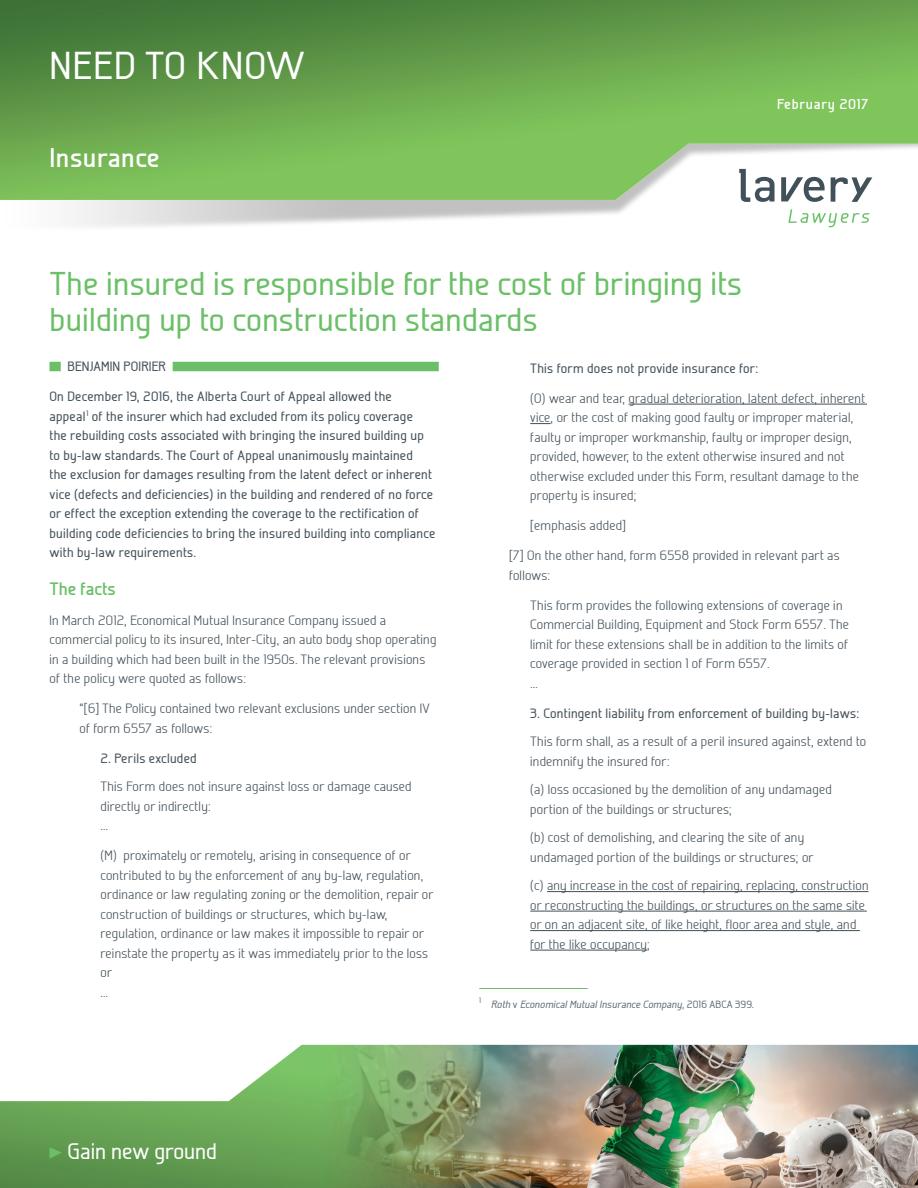
<style>
.page{position:relative;width:918px;height:1188px;background:#fff}
.page>*{position:absolute;margin:0;border:0;box-sizing:border-box;transform-origin:0 0}
.t1{font:500 38.85px "Galette";letter-spacing:.03em;color:#fff}
.TITRE{font:500 33px/36px "Galette";letter-spacing:.01em;color:#6bc067}
.t2{font:700 27px "Galette";letter-spacing:.02em;color:#fff}
.t3{font:500 22.5px "Galette";color:#fff}
.SOUS_TITRE{font:700 18px "Galette";color:#6bc067}
.t4{font:700 14.25px "Galette";letter-spacing:.05em;color:#fff}
.TEXTE_COURANT{font:300 13.5px/19.5px "Galette";letter-spacing:.02em;color:#424f58}
.TEXTE_COURANT-2{font:500 13.5px/19.5px "Galette";letter-spacing:.02em;color:#424f58}
.AUTEUR{font:500 13.5px "Galette";letter-spacing:.01em;color:#424f58}
.FOOTNOTE_1ere{font:italic 500 10.5px "Galette";letter-spacing:.01em;color:#63717a}
.s1{font-style:normal}
</style>
<div class="page">
<img style="left:0;top:0;width:918px;height:200px">
<svg style="left:788px;top:209px;width:81px;height:18px"></svg>
<svg style="left:739px;top:169px;width:133px;height:33px"></svg>
<div style="left:50px;top:362px;width:389px;height:9px;background:#6bc067"></div>
<div style="left:61px;top:361px;width:112px;height:12px;background:#fff"></div>
<hr style="left:629px;top:404px;width:238px;height:1px;background:#424f58">
<svg style="left:530px;top:423px;width:21px;height:1px"></svg>
<hr style="left:547px;top:891px;width:321px;height:1px;background:#424f58">
<hr style="left:530px;top:911px;width:337px;height:1px;background:#424f58">
<hr style="left:530px;top:930px;width:330px;height:1px;background:#424f58">
<hr style="left:530px;top:950px;width:117px;height:1px;background:#424f58">
<hr style="left:479px;top:988px;width:109px;height:1px;background:#6bc067">
<img style="left:0;top:1045px;width:918px;height:143px">
<svg style="left:50px;top:1147px;width:12px;height:12px"></svg>
<h1 class="t1" style="left:50px;top:41px;width:257px">NEED TO KNOW</h1>
<h3 class="t2" style="left:50px;top:140px;width:112px">Insurance</h3>
<p class="t4" style="left:777px;top:95px;width:93px">February 2017</p>
<p class="TITRE" style="left:50px;top:265px;width:694px">The insured is responsible for the cost of bringing its building up to construction standards</p>
<p class="AUTEUR" style="left:68px;top:358px;width:100px">BENJAMIN POIRIER</p>
<p class="TEXTE_COURANT-2" style="left:50px;top:387px;width:387px">On December 19, 2016, the Alberta Court of Appeal allowed the<br>appeal<sup>1</sup> of the insurer which had excluded from its policy coverage<br>the rebuilding costs associated with bringing the insured building up to by-law standards. The Court of Appeal unanimously maintained<br>the exclusion for damages resulting from the latent defect or inherent vice (defects and deficiencies) in the building and rendered of no force or effect the exception extending the coverage to the rectification of building code deficiencies to bring the insured building into compliance with by-law requirements.</p>
<p class="SOUS_TITRE" style="left:50px;top:577px;width:68px">The facts</p>
<p class="TEXTE_COURANT" style="left:50px;top:610px;width:388px">In March 2012, Economical Mutual Insurance Company issued a commercial policy to its insured, Inter-City, an auto body shop operating in a building which had been built in the 1950s. The relevant provisions of the policy were quoted as follows:</p>
<p class="TEXTE_COURANT" style="left:80px;top:699px;width:352px">“[6] The Policy contained two relevant exclusions under section IV of form 6557 as follows:</p>
<p class="TEXTE_COURANT-2" style="left:101px;top:748px;width:98px">2. Perils excluded</p>
<p class="TEXTE_COURANT" style="left:101px;top:777px;width:313px">This Form does not insure against loss or damage caused directly or indirectly:</p>
<p class="TEXTE_COURANT" style="left:101px;top:816px;width:9px">…</p>
<p class="TEXTE_COURANT" style="left:101px;top:846px;width:335px">(M) proximately or remotely, arising in consequence of or contributed to by the enforcement of any by-law, regulation, ordinance or law regulating zoning or the demolition, repair or construction of buildings or structures, which by-law, regulation, ordinance or law makes it impossible to repair or reinstate the property as it was immediately prior to the loss or</p>
<p class="TEXTE_COURANT" style="left:101px;top:982px;width:9px">…</p>
<p class="TEXTE_COURANT-2" style="left:530px;top:358px;width:230px">This form does not provide insurance for:</p>
<p class="TEXTE_COURANT" style="left:530px;top:388px;width:336px">(O) wear and tear, gradual deterioration, latent defect, inherent vice, or the cost of making good faulty or improper material, faulty or improper workmanship, faulty or improper design, provided, however, to the extent otherwise insured and not otherwise excluded under this Form, resultant damage to the property is insured;</p>
<p class="TEXTE_COURANT" style="left:530px;top:516px;width:97px">[emphasis added]</p>
<p class="TEXTE_COURANT" style="left:509px;top:546px;width:332px">[7] On the other hand, form 6558 provided in relevant part as follows:</p>
<p class="TEXTE_COURANT" style="left:530px;top:595px;width:320px">This form provides the following extensions of coverage in Commercial Building, Equipment and Stock Form 6557. The limit for these extensions shall be in addition to the limits of coverage provided in section 1 of Form 6557.</p>
<p class="TEXTE_COURANT" style="left:530px;top:673px;width:9px">…</p>
<p class="TEXTE_COURANT-2" style="left:530px;top:703px;width:331px">3. Contingent liability from enforcement of building by-laws:</p>
<p class="TEXTE_COURANT" style="left:530px;top:732px;width:337px">This form shall, as a result of a peril insured against, extend to indemnify the insured for:</p>
<p class="TEXTE_COURANT" style="left:530px;top:780px;width:303px">(a) loss occasioned by the demolition of any undamaged portion of the buildings or structures;</p>
<p class="TEXTE_COURANT" style="left:530px;top:828px;width:285px">(b) cost of demolishing, and clearing the site of any undamaged portion of the buildings or structures; or</p>
<p class="TEXTE_COURANT" style="left:530px;top:876px;width:340px">(c) any increase in the cost of repairing, replacing, construction or reconstructing the buildings, or structures on the same site or on an adjacent site, of like height, floor area and style, and for the like occupancy;</p>
<p class="FOOTNOTE_1ere" style="left:479px;top:998px;width:276px"><sup>1</sup> Roth <span class="s1">v</span> Economical Mutual Insurance Company<span class="s1">, 2016 ABCA 399.</span></p>
<h3 class="t3" style="left:68px;top:1137px;width:151px">Gain new ground</h3>
</div>
